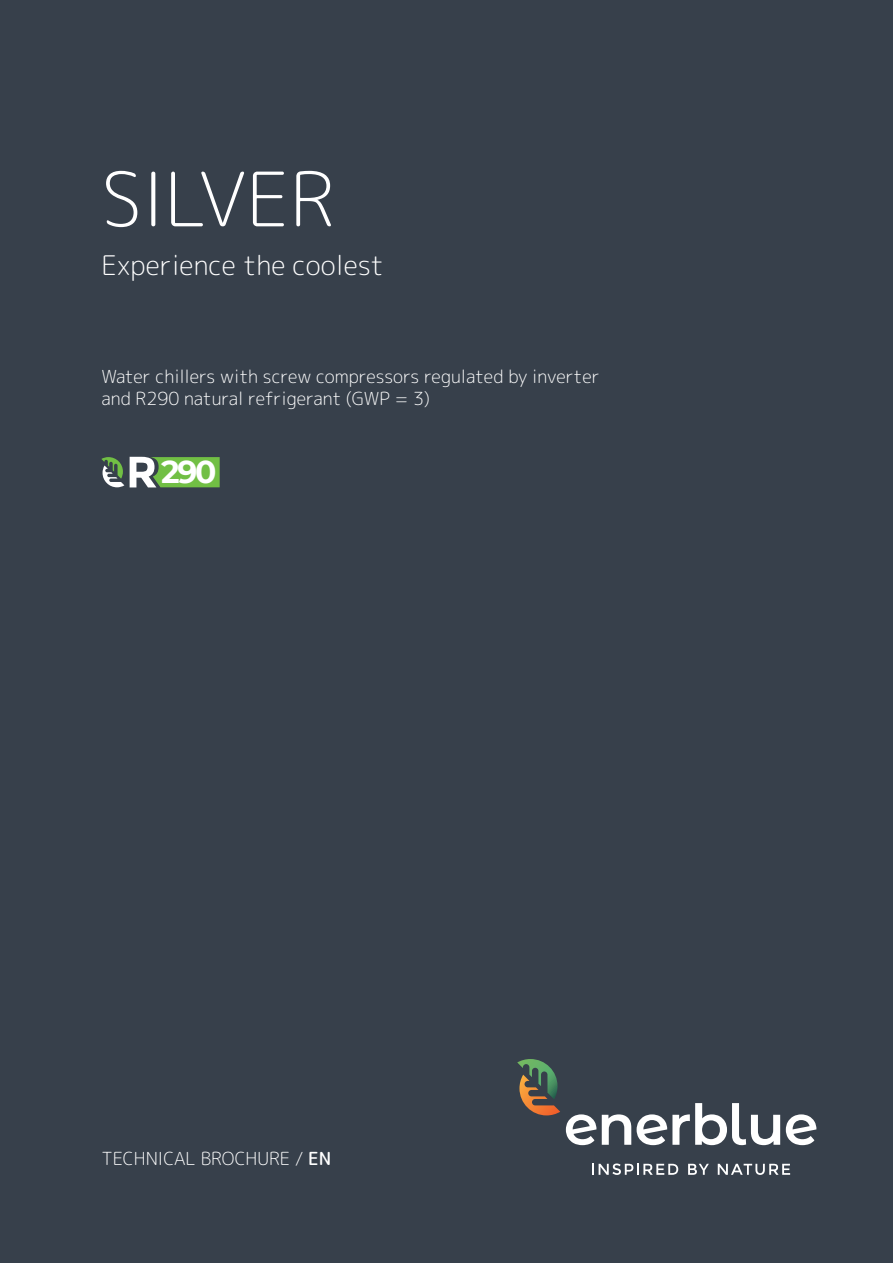
<style>
.page{position:relative;width:893px;height:1263px;background:#37404b}
.page>*{position:absolute;margin:0;border:0;box-sizing:border-box;transform-origin:0 0}
.t1{font:300 75px "Rounded Mplus 1 c";color:#fff}
.t2{font:700 31.5px "Montserrat";color:#fff}
.t3{font:300 27px "Rounded Mplus 1 c";color:#fff}
.t4{font:300 18px/21.6px "Rounded Mplus 1 c";color:#fff}
.s1{font-weight:500}
</style>
<div class="page">
<svg style="left:517px;top:1059px;width:43px;height:56px"></svg>
<svg style="left:566px;top:1114px;width:30px;height:31px"></svg>
<svg style="left:602px;top:1114px;width:29px;height:31px"></svg>
<svg style="left:637px;top:1103px;width:143px;height:42px"></svg>
<svg style="left:786px;top:1114px;width:30px;height:31px"></svg>
<svg style="left:592px;top:1163px;width:86px;height:12px"></svg>
<svg style="left:688px;top:1164px;width:21px;height:11px"></svg>
<svg style="left:718px;top:1164px;width:72px;height:11px"></svg>
<svg style="left:101px;top:457px;width:23px;height:30px"></svg>
<svg style="left:130px;top:457px;width:90px;height:30px"></svg>
<p class="t1" style="left:101px;top:146px;width:235px">SILVER</p>
<p class="t3" style="left:101px;top:246px;width:284px">Experience the coolest</p>
<p class="t4" style="left:101px;top:366px;width:500px">Water chillers with screw compressors regulated by inverter and R290 natural refrigerant (GWP = 3)</p>
<p class="t2" style="left:161px;top:449px;width:57px">290</p>
<p class="t4" style="left:101px;top:1148px;width:232px">TECHNICAL BROCHURE / <span class="s1">EN</span></p>
</div>
